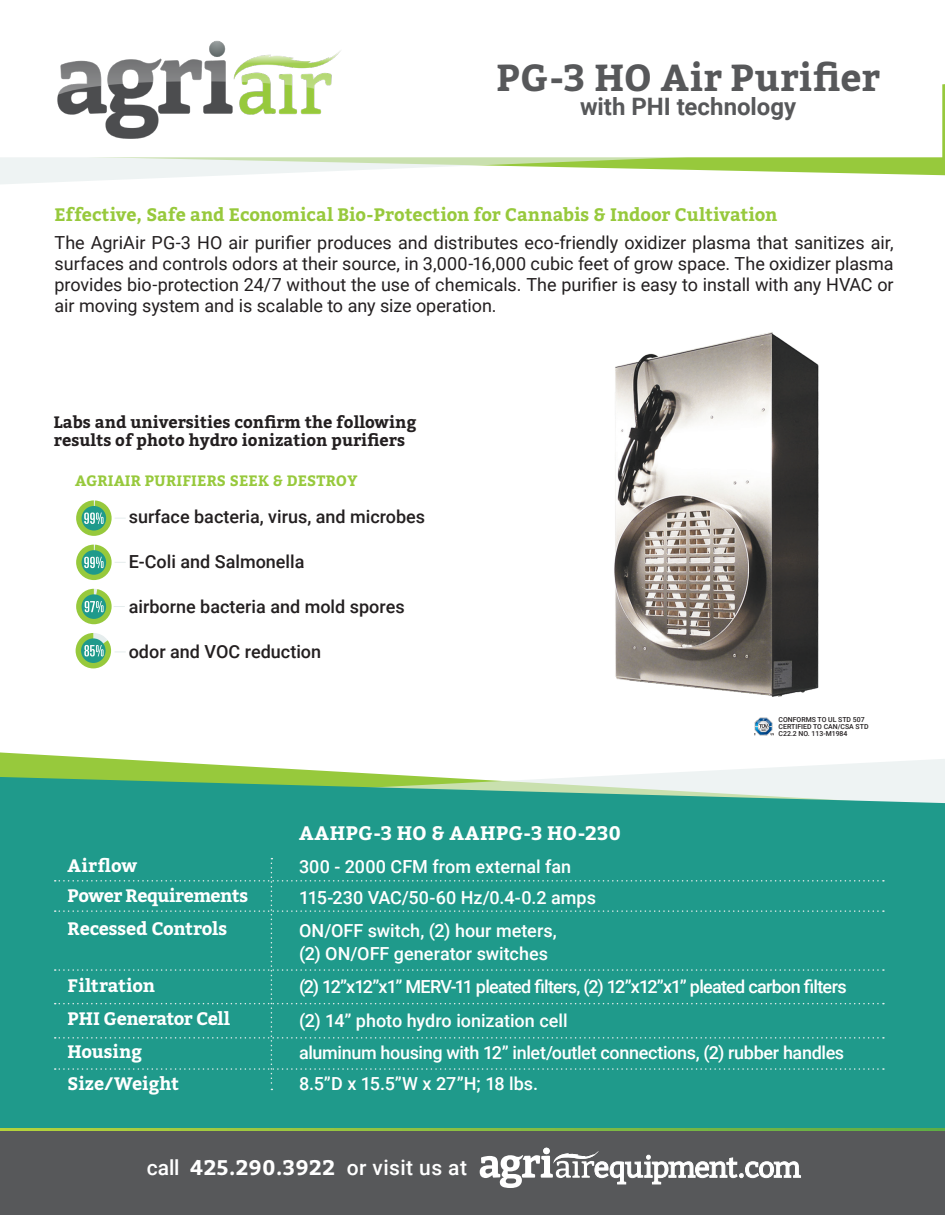
<style>
.page{position:relative;width:945px;height:1215px;background:#fff}
.page>*{position:absolute;margin:0;border:0;box-sizing:border-box;transform-origin:0 0}
.t1{font:700 37.5px "Bitter";letter-spacing:.005em;color:#57585a}
.t2{font:700 24px "Roboto";color:#57585a}
.t3{font:500 21px "Roboto";letter-spacing:.02em;color:#fff}
.t4{font:700 19.5px "Bitter";letter-spacing:.02em;color:#fff}
.t5{font:18px/21px "Roboto";letter-spacing:-.005em;color:#231f20;text-align:justify}
.t6{font:500 18px "Roboto";letter-spacing:-.015em;color:#fff}
.t7{font:500 18px "Roboto";color:#231f20}
.t8{font:700 18px/32.5px "Bitter";letter-spacing:-.015em;color:#fff}
.t9{font:700 18px "Bitter";letter-spacing:-.005em;color:#97c93c}
.t10{font:500 18px "Roboto";letter-spacing:-.04em;color:#fff}
.t11{font:700 16.5px "Bitter";color:#231f20}
.body_cond{font:700 15px "Bitter";letter-spacing:.01em;color:#97c93c}
.t12{font:500 6.9px/6.9px "Roboto";color:#231f20}
.s1{font-family:"Bitter";font-weight:700}
</style>
<div class="page">
<svg style="left:76px;top:589px;width:49px;height:35px"></svg>
<svg style="left:76px;top:500px;width:36px;height:36px"></svg>
<div style="left:82px;top:506px;width:24px;height:25px;background:#1f9a8b;border-radius:50%"></div>
<svg style="left:84px;top:500px;width:20px;height:24px"></svg>
<svg style="left:76px;top:545px;width:36px;height:35px"></svg>
<div style="left:82px;top:550px;width:24px;height:25px;background:#1f9a8b;border-radius:50%"></div>
<svg style="left:84px;top:545px;width:20px;height:23px"></svg>
<svg style="left:76px;top:633px;width:50px;height:35px"></svg>
<svg style="left:817px;top:84px;width:128px;height:91px;background:#9fcd4b"></svg>
<svg style="left:0;top:157px;width:817px;height:27px"></svg>
<svg style="left:817px;top:84px;width:125px;height:73px"></svg>
<svg style="left:0;top:752px;width:128px;height:25px;background:#a8d15b"></svg>
<svg style="left:128px;top:759px;width:817px;height:18px"></svg>
<svg style="left:0;top:777px;width:945px;height:351px;background:#2fa08f"></svg>
<div style="left:0;top:1131px;width:945px;height:84px;background:#57585a"></div>
<svg style="left:0;top:1128px;width:945px;height:3px;background:#8abf41"></svg>
<div style="left:55px;top:858px;width:829px;height:232px;background:#1f9a8b"></div>
<img style="left:57px;top:40px;width:284px;height:99px">
<svg style="left:754px;top:718px;width:20px;height:18px"></svg>
<div style="left:543px;top:1148px;width:7px;height:6px;background:#fff;border-radius:50%"></div>
<svg style="left:480px;top:1150px;width:321px;height:38px"></svg>
<img style="left:614px;top:332px;width:205px;height:365px">
<p class="t1" style="left:496px;top:49px;width:385px">PG-3 HO Air Purifier</p>
<p class="t2" style="left:580px;top:90px;width:218px">with PHI technology</p>
<p class="t9" style="left:55px;top:200px;width:724px">Effective, Safe and Economical Bio-Protection for Cannabis &amp; Indoor Cultivation</p>
<p class="t5" style="left:55px;top:232px;width:841px">The AgriAir PG-3 HO air purifier produces and distributes eco-friendly oxidizer plasma that sanitizes air, surfaces and controls odors at their source, in 3,000-16,000 cubic feet of grow space. The oxidizer plasma provides bio-protection 24/7 without the use of chemicals. The purifier is easy to install with any HVAC or air moving system and is scalable to any size operation.</p>
<p class="t11" style="left:54px;top:410px;width:364px">Labs and universities confirm the following</p>
<p class="t11" style="left:54px;top:428px;width:353px">results of photo hydro ionization purifiers</p>
<p class="body_cond" style="left:75px;top:469px;width:284px">AGRIAIR PURIFIERS SEEK &amp; DESTROY</p>
<p class="t7" style="left:129px;top:504px;width:298px">surface bacteria, virus, and microbes</p>
<p class="t7" style="left:129px;top:549px;width:177px">E-Coli and Salmonella</p>
<p class="t7" style="left:129px;top:594px;width:278px">airborne bacteria and mold spores</p>
<p class="t7" style="left:129px;top:639px;width:194px">odor and VOC reduction</p>
<p class="t12" style="left:779px;top:716px;width:91px">CONFORMS TO UL STD 507<br>CERTIFIED TO CAN/CSA STD<br>C22.2 NO. 113-M1984</p>
<p class="t8" style="left:68px;top:850px;width:182px;line-height:30px">Airflow<br>Power Requirements</p>
<p class="t8" style="left:68px;top:912px;width:161px">Recessed Controls</p>
<p class="t8" style="left:68px;top:969px;width:164px">Filtration<br>PHI Generator Cell<br>Housing<br>Size/Weight</p>
<p class="t4" style="left:299px;top:818px;width:324px">AAHPG-3 HO &amp; AAHPG-3 HO-230</p>
<p class="t6" style="left:299px;top:854px;width:274px">300 - 2000 CFM from external fan</p>
<p class="t6" style="left:299px;top:885px;width:298px">115-230 VAC/50-60 Hz/0.4-0.2 amps</p>
<p class="t6" style="left:299px;top:918px;width:259px">ON/OFF switch, (2) hour meters,</p>
<p class="t6" style="left:299px;top:941px;width:251px">(2) ON/OFF generator switches</p>
<p class="t10" style="left:299px;top:974px;width:549px">(2) 12”x12”x1” MERV-11 pleated filters, (2) 12”x12”x1” pleated carbon filters</p>
<p class="t6" style="left:299px;top:1008px;width:270px">(2) 14” photo hydro ionization cell</p>
<p class="t6" style="left:299px;top:1040px;width:547px">aluminum housing with 12” inlet/outlet connections, (2) rubber handles</p>
<p class="t6" style="left:299px;top:1071px;width:241px">8.5”D x 15.5”W x 27”H; 18 lbs.</p>
<p class="t3" style="left:147px;top:1153px;width:322px">call <span class="s1">425.290.3922</span> or visit us at</p>
</div>
